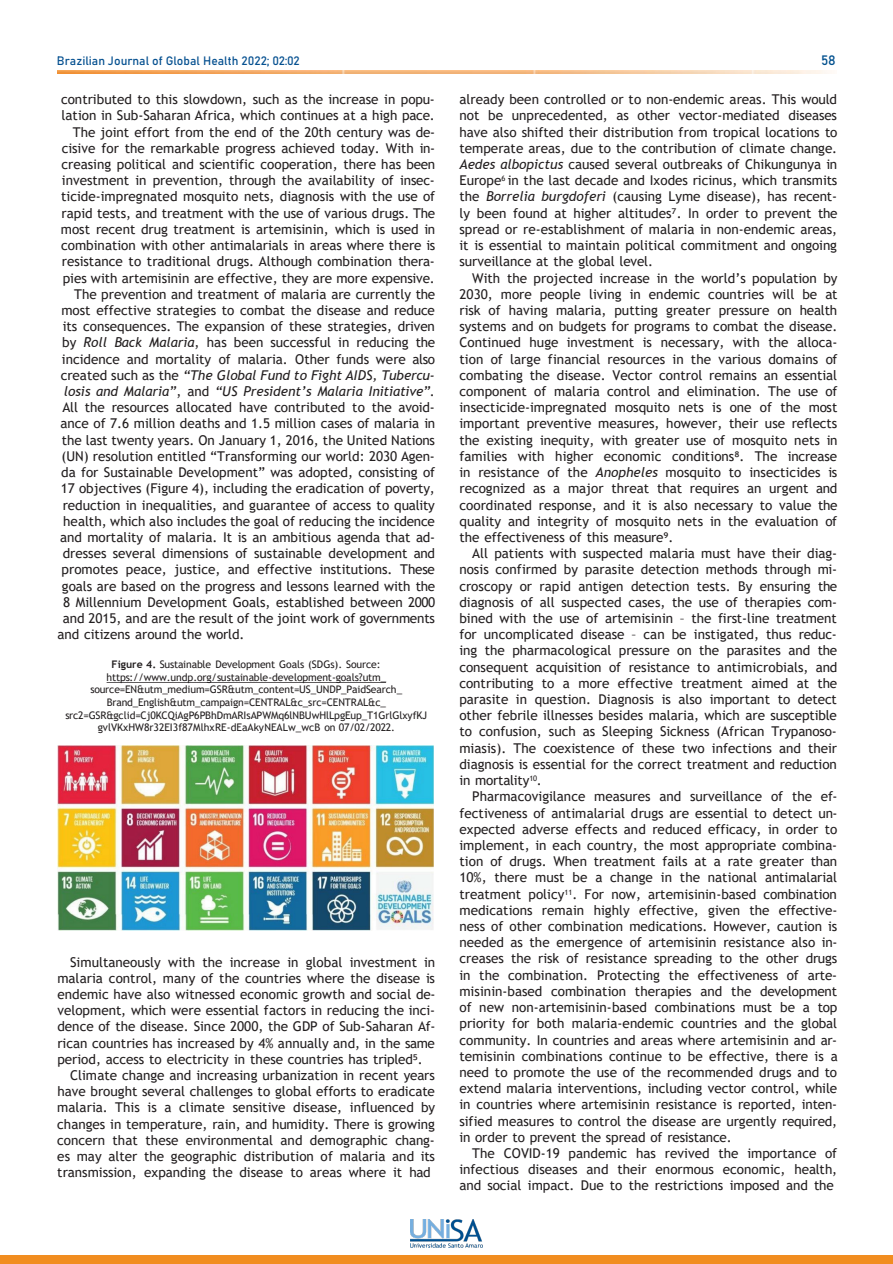
<style>
.page{position:relative;width:893px;height:1264px;background:#fff}
.page>*{position:absolute;margin:0;border:0;box-sizing:border-box;transform-origin:0 0}
.t1{font:13.5px/16.2px "Trebuchet MS";color:#231f20;text-align:justify}
.t2{font:13.5px "Bahnschrift";color:#01508e}
.t3{font:12px "Bahnschrift";color:#055090}
.t4{font:10.5px/12.6px "Trebuchet MS";letter-spacing:-.01em;color:#231f20;text-align:center}
.s1{font-style:italic}
.s2{font-weight:700}
</style>
<div class="page">
<img style="left:57px;top:71px;width:771px;height:2px">
<div style="left:0;top:1254px;width:892px;height:9px;background:#f18d20"></div>
<img style="left:410px;top:1219px;width:73px;height:28px">
<svg style="left:107px;top:682px;width:279px;height:1px"></svg>
<img style="left:57px;top:745px;width:377px;height:185px">
<p class="t3" style="left:57px;top:52px;width:244px">Brazilian Journal of Global Health 2022; 02:02</p>
<p class="t2" style="left:821px;top:50px;width:16px">58</p>
<p class="t1" style="left:459px;top:91px;width:379px">already been controlled or to non-endemic areas. This would not be unprecedented, as other vector-mediated diseases have also shifted their distribution from tropical locations to temperate areas, due to the contribution of climate change.<br><span class="s1">Aedes albopictus</span> caused several outbreaks of Chikungunya in Europe<sup>6</sup> in the last decade and Ixodes ricinus, which transmits the <span class="s1">Borrelia burgdoferi</span> (causing Lyme disease), has recent&shy;ly been found at higher altitudes⁷. In order to prevent the spread or re-establishment of malaria in non-endemic areas, it is essential to maintain political commitment and ongoing surveillance at the global level.</p>
<p class="t1" style="left:459px;top:269px;width:380px;text-indent:13px">With the projected increase in the world’s population by 2030, more people living in endemic countries will be at risk of having malaria, putting greater pressure on health systems and on budgets for programs to combat the disease.<br>Continued huge investment is necessary, with the alloca&shy;tion of large financial resources in the various domains of combating the disease. Vector control remains an essential component of malaria control and elimination. The use of insecticide-impregnated mosquito nets is one of the most important preventive measures, however, their use reflects the existing inequity, with greater use of mosquito nets in families with higher economic conditions⁸. The increase in resistance of the <span class="s1">Anopheles</span> mosquito to insecticides is recognized as a major threat that requires an urgent and coordinated response, and it is also necessary to value the quality and integrity of mosquito nets in the evaluation of the effectiveness of this measure⁹.</p>
<p class="t1" style="left:459px;top:545px;width:379px;text-indent:13px">All patients with suspected malaria must have their diag&shy;nosis confirmed by parasite detection methods through mi&shy;croscopy or rapid antigen detection tests. By ensuring the diagnosis of all suspected cases, the use of therapies com&shy;bined with the use of artemisinin – the first-line treatment for uncomplicated disease – can be instigated, thus reduc&shy;ing the pharmacological pressure on the parasites and the consequent acquisition of resistance to antimicrobials, and contributing to a more effective treatment aimed at the parasite in question. Diagnosis is also important to detect other febrile illnesses besides malaria, which are susceptible to confusion, such as Sleeping Sickness (African Trypanoso&shy;miasis). The coexistence of these two infections and their diagnosis is essential for the correct treatment and reduction in mortality<sup>10</sup>.</p>
<p class="t1" style="left:459px;top:788px;width:380px;text-indent:13px">Pharmacovigilance measures and surveillance of the ef&shy;fectiveness of antimalarial drugs are essential to detect un&shy;expected adverse effects and reduced efficacy, in order to implement, in each country, the most appropriate combina&shy;tion of drugs. When treatment fails at a rate greater than 10%, there must be a change in the national antimalarial treatment policy<sup>11</sup>. For now, artemisinin-based combination medications remain highly effective, given the effective&shy;ness of other combination medications. However, caution is needed as the emergence of artemisinin resistance also in&shy;creases the risk of resistance spreading to the other drugs in the combination. Protecting the effectiveness of arte&shy;misinin-based combination therapies and the development of new non-artemisinin-based combinations must be a top priority for both malaria-endemic countries and the global community. In countries and areas where artemisinin and ar&shy;temisinin combinations continue to be effective, there is a need to promote the use of the recommended drugs and to extend malaria interventions, including vector control, while in countries where artemisinin resistance is reported, inten&shy;sified measures to control the disease are urgently required, in order to prevent the spread of resistance.</p>
<p class="t1" style="left:459px;top:1144px;width:379px;text-indent:13px">The COVID-19 pandemic has revived the importance of infectious diseases and their enormous economic, health, and social impact. Due to the restrictions imposed and the</p>
<p class="t1" style="left:60px;top:91px;width:376px;text-align:right">contributed to this slowdown, such as the increase in popu&shy;lation in Sub-Saharan Africa, which continues at a high pace.<br>The joint effort from the end of the 20th century was de&shy;cisive for the remarkable progress achieved today. With in&shy;creasing political and scientific cooperation, there has been investment in prevention, through the availability of insec&shy;ticide-impregnated mosquito nets, diagnosis with the use of rapid tests, and treatment with the use of various drugs. The most recent drug treatment is artemisinin, which is used in combination with other antimalarials in areas where there is resistance to traditional drugs. Although combination thera&shy;pies with artemisinin are effective, they are more expensive.<br>The prevention and treatment of malaria are currently the most effective strategies to combat the disease and reduce its consequences. The expansion of these strategies, driven by <span class="s1">Roll Back Malaria</span>, has been successful in reducing the incidence and mortality of malaria. Other funds were also created such as the <span class="s1">“The Global Fund to Fight AIDS, Tubercu&shy;losis and Malaria”</span>, and <span class="s1">“US President’s Malaria Initiative”</span>.<br>All the resources allocated have contributed to the avoid&shy;ance of 7.6 million deaths and 1.5 million cases of malaria in the last twenty years. On January 1, 2016, the United Nations (UN) resolution entitled “Transforming our world: 2030 Agen&shy;da for Sustainable Development” was adopted, consisting of 17 objectives (Figure 4), including the eradication of poverty, reduction in inequalities, and guarantee of access to quality health, which also includes the goal of reducing the incidence and mortality of malaria. It is an ambitious agenda that ad&shy;dresses several dimensions of sustainable development and promotes peace, justice, and effective institutions. These goals are based on the progress and lessons learned with the 8 Millennium Development Goals, established between 2000 and 2015, and are the result of the joint work of governments</p>
<p class="t1" style="left:57px;top:626px;width:188px">and citizens around the world.</p>
<p class="t4" style="left:65px;top:658px;width:363px"><span class="s2">Figure 4.</span> Sustainable Development Goals (SDGs). Source: https://www.undp.org/sustainable-development-goals?utm_ source=EN&amp;utm_medium=GSR&amp;utm_content=US_UNDP_PaidSearch_ Brand_English&amp;utm_campaign=CENTRAL&amp;c_src=CENTRAL&amp;c_ src2=GSR&amp;gclid=Cj0KCQiAgP6PBhDmARIsAPWMq6lNBUwHlLpgEup_T1GrlGlxyfKJ gvlVKxHW8r32EI3f87MlhxRE-dEaAkyNEALw_wcB on 07/02/2022.</p>
<p class="t1" style="left:57px;top:953px;width:379px;text-indent:13px">Simultaneously with the increase in global investment in malaria control, many of the countries where the disease is endemic have also witnessed economic growth and social de&shy;velopment, which were essential factors in reducing the inci&shy;dence of the disease. Since 2000, the GDP of Sub-Saharan Af&shy;rican countries has increased by 4% annually and, in the same period, access to electricity in these countries has tripled⁵.</p>
<p class="t1" style="left:57px;top:1066px;width:379px;text-indent:13px">Climate change and increasing urbanization in recent years have brought several challenges to global efforts to eradicate malaria. This is a climate sensitive disease, influenced by changes in temperature, rain, and humidity. There is growing concern that these environmental and demographic chang&shy;es may alter the geographic distribution of malaria and its transmission, expanding the disease to areas where it had</p>
</div>
